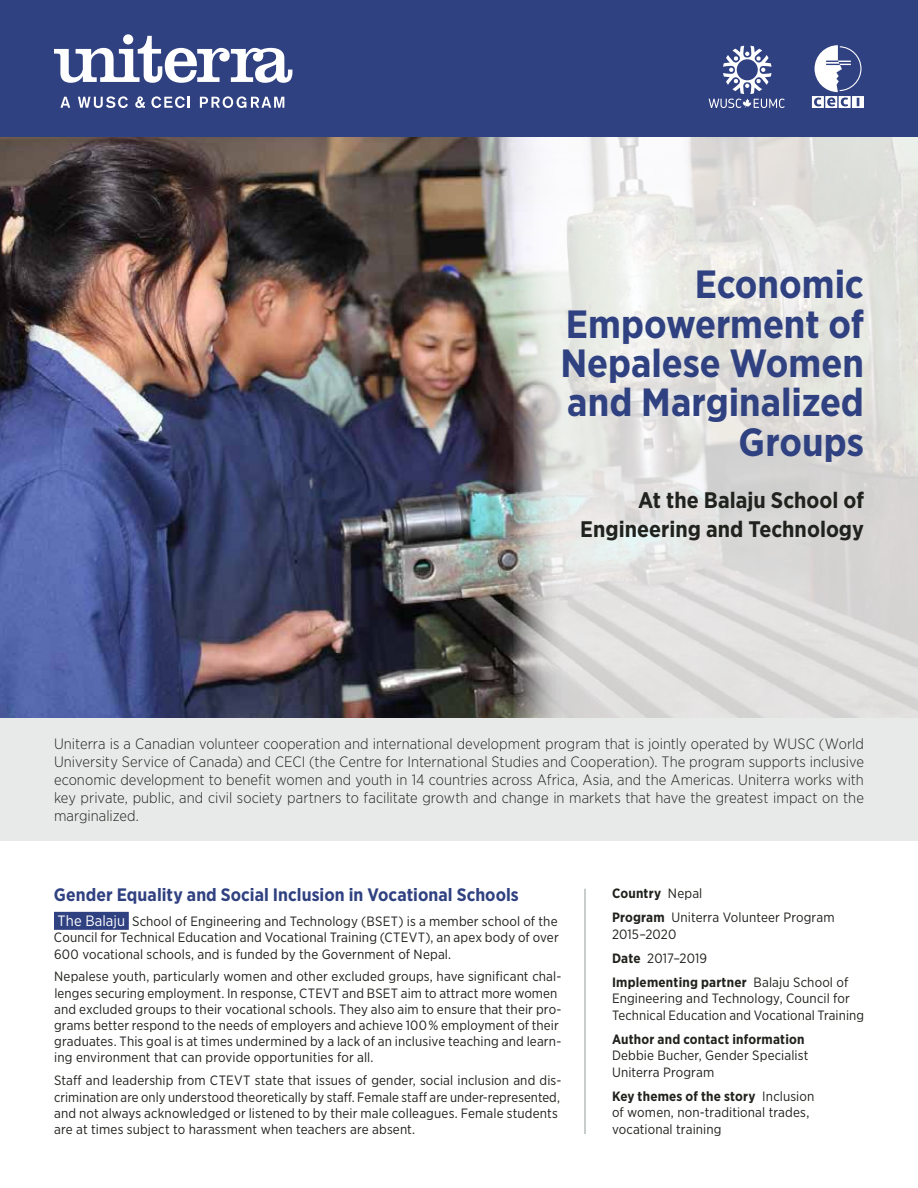
<style>
.page{position:relative;width:918px;height:1188px;background:#fff}
.page>*{position:absolute;margin:0;border:0;box-sizing:border-box;transform-origin:0 0}
.t1{font:700 39.3px/39.3px "Gotham Narrow";color:#304181;text-align:right}
.t2{font:700 22.5px/28.5px "Gotham Narrow";color:#20221d;text-align:right}
.t3{font:700 18px "Gotham Narrow";letter-spacing:.005em;color:#304181}
.t4{font:300 15px/18px "Gotham Narrow";letter-spacing:.005em;color:#20221d;text-align:justify}
.t5{font:13.5px/16.2px "Gotham Narrow";letter-spacing:.01em;color:#20221d}
.t6{font:700 13.5px "Gotham Narrow";letter-spacing:.015em;color:#20221d}
.s1{font-size:15px;color:#fff}
.s2{font-weight:700}
</style>
<div class="page">
<img style="left:0;top:136px;width:513px;height:582px">
<svg style="left:513px;top:136px;width:405px;height:582px;background:#dededc"></svg>
<div style="left:0;top:0;width:918px;height:136px;background:#304181"></div>
<div style="left:54px;top:912px;width:75px;height:18px;background:#304181"></div>
<div style="left:0;top:718px;width:918px;height:124px;background:#e8eaea"></div>
<svg style="left:709px;top:46px;width:76px;height:62px"></svg>
<svg style="left:812px;top:45px;width:52px;height:63px"></svg>
<svg style="left:60px;top:97px;width:10px;height:11px"></svg>
<svg style="left:78px;top:96px;width:50px;height:12px"></svg>
<svg style="left:135px;top:96px;width:10px;height:12px"></svg>
<svg style="left:151px;top:96px;width:39px;height:12px"></svg>
<svg style="left:200px;top:96px;width:84px;height:12px"></svg>
<svg style="left:54px;top:36px;width:238px;height:47px"></svg>
<hr style="left:585px;top:889px;width:1px;height:245px;background:#959c9d">
<h1 class="t1" style="left:560px;top:264px;width:305px">Economic<br>Empowerment of<br>Nepalese Women and Marginalized<br>Groups</h1>
<h2 class="t2" style="left:580px;top:486px;width:285px">At the Balaju School of<br>Engineering and Technology</h2>
<p class="t4" style="left:54px;top:735px;width:812px">Uniterra is a Canadian volunteer cooperation and international development program that is jointly operated by WUSC (World University Service of Canada) and CECI (the Centre for International Studies and Cooperation). The program supports inclusive economic development to benefit women and youth in 14 countries across Africa, Asia, and the Americas. Uniterra works with key private, public, and civil society partners to facilitate growth and change in markets that have the greatest impact on the marginalized.</p>
<h3 class="t3" style="left:54px;top:883px;width:466px">Gender Equality and Social Inclusion in Vocational Schools</h3>
<p class="t5" style="left:54px;top:913px;width:506px;text-align:justify"><span class="s1">The Balaju</span> School of Engineering and Technology (BSET) is a member school of the Council for Technical Education and Vocational Training (CTEVT), an apex body of over 600 vocational schools, and is funded by the Government of Nepal.</p>
<p class="t5" style="left:54px;top:968px;width:509px">Nepalese youth, particularly women and other excluded groups, have significant chal&shy;lenges securing employment. In response, CTEVT and BSET aim to attract more women and excluded groups to their vocational schools. They also aim to ensure that their pro&shy;grams better respond to the needs of employers and achieve 100 % employment of their graduates. This goal is at times undermined by a lack of an inclusive teaching and learn&shy;ing environment that can provide opportunities for all.</p>
<p class="t5" style="left:54px;top:1072px;width:509px">Staff and leadership from CTEVT state that issues of gender, social inclusion and dis&shy;crimination are only understood theoretically by staff. Female staff are under-represented, and not always acknowledged or listened to by their male colleagues. Female students are at times subject to harassment when teachers are absent.</p>
<p class="t5" style="left:612px;top:881px;width:224px;line-height:24px"><span class="s2">Country</span> Nepal<br><span class="s2">Program</span> Uniterra Volunteer Program</p>
<p class="t5" style="left:612px;top:922px;width:238px;line-height:24px">2015–2020<br><span class="s2">Date</span> 2017–2019<br><span class="s2">Implementing partner</span> Balaju School of</p>
<p class="t5" style="left:612px;top:990px;width:254px">Engineering and Technology, Council for<br>Technical Education and Vocational Training</p>
<p class="t6" style="left:612px;top:1030px;width:194px">Author and contact information</p>
<p class="t5" style="left:612px;top:1047px;width:198px">Debbie Bucher, Gender Specialist<br>Uniterra Program</p>
<p class="t5" style="left:612px;top:1088px;width:204px"><span class="s2">Key themes of the story</span> Inclusion of women, non-traditional trades, vocational training</p>
</div>
